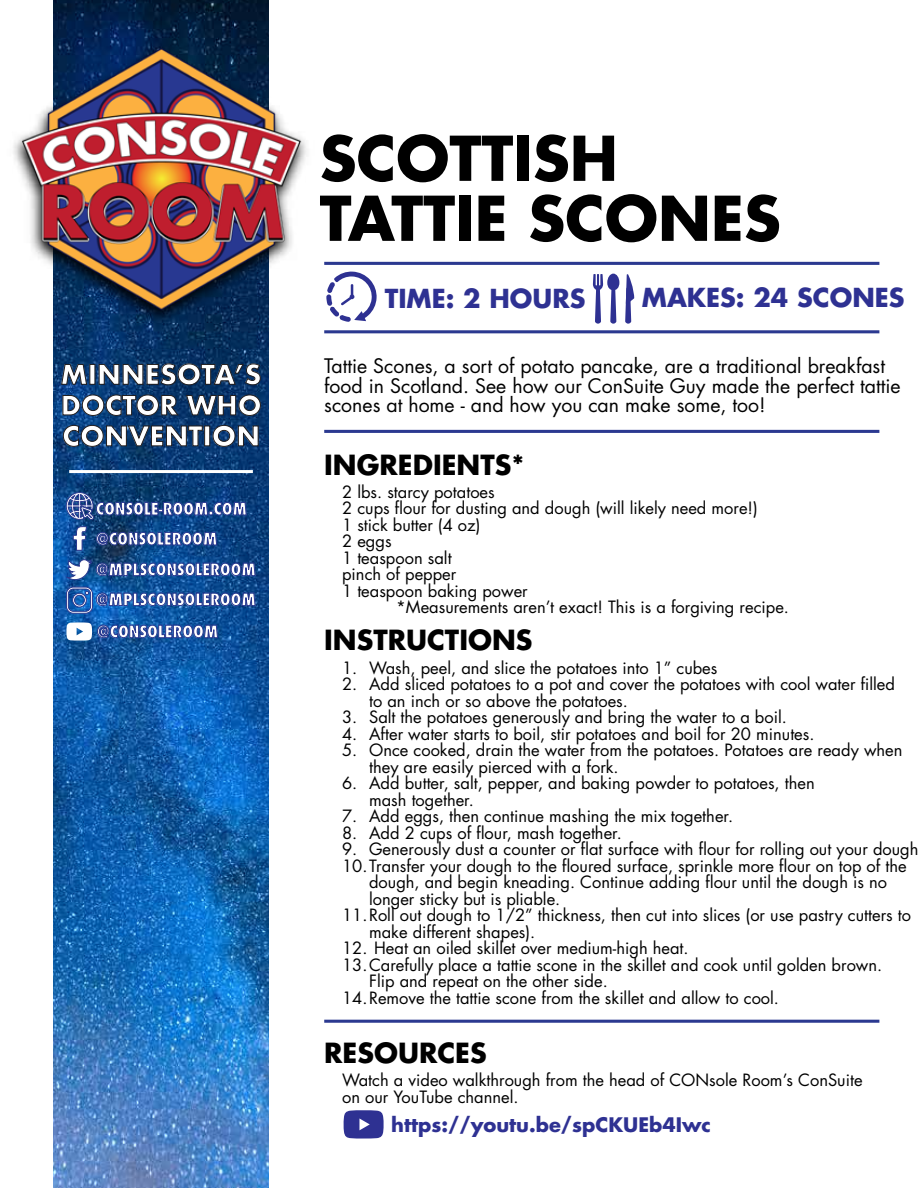
<style>
.page{position:relative;width:918px;height:1188px;background:#fff}
.page>*{position:absolute;margin:0;border:0;box-sizing:border-box;transform-origin:0 0}
.t1{font:700 60px/60px "Futura Std";color:#000}
.t2{font:700 27px "Futura Std";color:#000}
.t3{font:700 26.4px "Futura";color:#fff}
.t4{font:700 26.25px "Futura";color:#fff}
.t5{font:700 25.8px "Futura";color:#fff}
.t6{font:700 25.5px "Futura Std";color:#2e3192}
.t7{font:19.5px/19.5px "Futura Std";color:#000}
.t8{font:700 19.5px "Futura Std";color:#2e3192}
.t9{font:800 condensed 16.65px/30px "Futura";color:#fff}
.t10{font:16.5px/16.5px "Futura Std";color:#000}
</style>
<div class="page">
<img style="left:53px;top:0;width:216px;height:1188px">
<img style="left:53px;top:36px;width:216px;height:297px">
<img style="left:13px;top:38px;width:294px;height:274px">
<hr style="left:69px;top:470px;width:184px;height:3px;background:#fff">
<svg style="left:61px;top:364px;width:26px;height:21px"></svg>
<div style="left:89px;top:364px;width:6px;height:21px;border:1px solid #231f20"></div>
<svg style="left:98px;top:363px;width:163px;height:23px;background:#0d305a"></svg>
<svg style="left:62px;top:394px;width:117px;height:22px;background:#0f3868"></svg>
<svg style="left:186px;top:394px;width:75px;height:22px;background:#0d2f58"></svg>
<svg style="left:63px;top:425px;width:140px;height:22px;background:#103665"></svg>
<div style="left:204px;top:426px;width:6px;height:20px;border:1px solid #231f20"></div>
<svg style="left:212px;top:425px;width:47px;height:22px"></svg>
<hr style="left:324px;top:262px;width:555px;height:3px;background:#2b3990">
<hr style="left:324px;top:330px;width:555px;height:3px;background:#2b3990">
<svg style="left:593px;top:274px;width:10px;height:50px"></svg>
<div style="left:607px;top:274px;width:12px;height:16px;background:#2e3192;border-radius:50%"></div>
<svg style="left:610px;top:289px;width:6px;height:35px"></svg>
<svg style="left:625px;top:274px;width:9px;height:50px"></svg>
<svg style="left:326px;top:271px;width:51px;height:51px"></svg>
<hr style="left:324px;top:1020px;width:555px;height:3px;background:#2b3990">
<hr style="left:324px;top:430px;width:555px;height:3px;background:#2b3990">
<svg style="left:66px;top:484px;width:189px;height:157px;background:#1a4f92"></svg>
<svg style="left:343px;top:1110px;width:41px;height:29px"></svg>
<h3 class="t4" style="left:61px;top:355px;width:202px">MINNESOTA’S</h3>
<h3 class="t5" style="left:61px;top:387px;width:202px">DOCTOR WHO</h3>
<h3 class="t3" style="left:62px;top:417px;width:200px">CONVENTION</h3>
<p class="t9" style="left:96px;top:494px;width:153px">CONSOLE-ROOM.COM</p>
<p class="t9" style="left:96px;top:524px;width:123px">@CONSOLEROOM</p>
<p class="t9" style="left:95px;top:555px;width:162px">@MPLSCONSOLEROOM @MPLSCONSOLEROOM</p>
<p class="t9" style="left:97px;top:617px;width:123px">@CONSOLEROOM</p>
<h1 class="t1" style="left:320px;top:128px;width:463px">SCOTTISH<br>TATTIE SCONES</h1>
<h3 class="t6" style="left:385px;top:281px;width:202px">TIME: 2 HOURS</h3>
<h3 class="t6" style="left:642px;top:280px;width:264px">MAKES: 24 SCONES</h3>
<p class="t7" style="left:324px;top:357px;width:578px">Tattie Scones, a sort of potato pancake, are a traditional breakfast food in Scotland. See how our ConSuite Guy made the perfect tattie scones at home - and how you can make some, too!</p>
<h2 class="t2" style="left:324px;top:447px;width:202px">INGREDIENTS*</h2>
<p class="t10" style="left:342px;top:484px;width:417px">2 lbs. starcy potatoes<br>2 cups flour for dusting and dough (will likely need more!)<br>1 stick butter (4 oz)<br>2 eggs<br>1 teaspoon salt<br>pinch of pepper<br>1 teaspoon baking power</p>
<p class="t10" style="left:396px;top:599px;width:394px">*Measurements aren’t exact! This is a forgiving recipe.</p>
<h2 class="t2" style="left:324px;top:622px;width:210px">INSTRUCTIONS</h2>
<p class="t10" style="left:342px;top:660px;width:377px">1. Wash, peel, and slice the potatoes into 1” cubes</p>
<p class="t10" style="left:369px;top:676px;width:527px;text-indent:-27px">2. Add sliced potatoes to a pot and cover the potatoes with cool water filled to an inch or so above the potatoes.</p>
<p class="t10" style="left:342px;top:709px;width:446px">3. Salt the potatoes generously and bring the water to a boil.</p>
<p class="t10" style="left:342px;top:726px;width:474px">4. After water starts to boil, stir potatoes and boil for 20 minutes.</p>
<p class="t10" style="left:369px;top:742px;width:535px;text-indent:-27px">5. Once cooked, drain the water from the potatoes. Potatoes are ready when they are easily pierced with a fork.</p>
<p class="t10" style="left:369px;top:775px;width:447px;text-indent:-27px">6. Add butter, salt, pepper, and baking powder to potatoes, then mash together.</p>
<p class="t10" style="left:342px;top:808px;width:393px">7. Add eggs, then continue mashing the mix together.</p>
<p class="t10" style="left:342px;top:825px;width:281px">8. Add 2 cups of flour, mash together.</p>
<p class="t10" style="left:342px;top:841px;width:578px">9. Generously dust a counter or flat surface with flour for rolling out your dough</p>
<p class="t10" style="left:342px;top:858px;width:566px">10.Transfer your dough to the floured surface, sprinkle more flour on top of the</p>
<p class="t10" style="left:369px;top:874px;width:520px">dough, and begin kneading. Continue adding flour until the dough is no</p>
<p class="t10" style="left:369px;top:891px;width:193px">longer sticky but is pliable.</p>
<p class="t10" style="left:342px;top:907px;width:571px">11.Roll out dough to 1/2” thickness, then cut into slices (or use pastry cutters to</p>
<p class="t10" style="left:369px;top:924px;width:168px">make different shapes).</p>
<p class="t10" style="left:342px;top:940px;width:348px">12. Heat an oiled skillet over medium-high heat.</p>
<p class="t10" style="left:342px;top:957px;width:542px">13.Carefully place a tattie scone in the skillet and cook until golden brown.</p>
<p class="t10" style="left:369px;top:973px;width:240px">Flip and repeat on the other side.</p>
<p class="t10" style="left:342px;top:990px;width:438px">14.Remove the tattie scone from the skillet and allow to cool.</p>
<h2 class="t2" style="left:324px;top:1035px;width:164px">RESOURCES</h2>
<p class="t10" style="left:342px;top:1072px;width:522px">Watch a video walkthrough from the head of CONsole Room’s ConSuite on our YouTube channel.</p>
<p class="t8" style="left:391px;top:1112px;width:321px">https://youtu.be/spCKUEb4Iwc</p>
</div>
